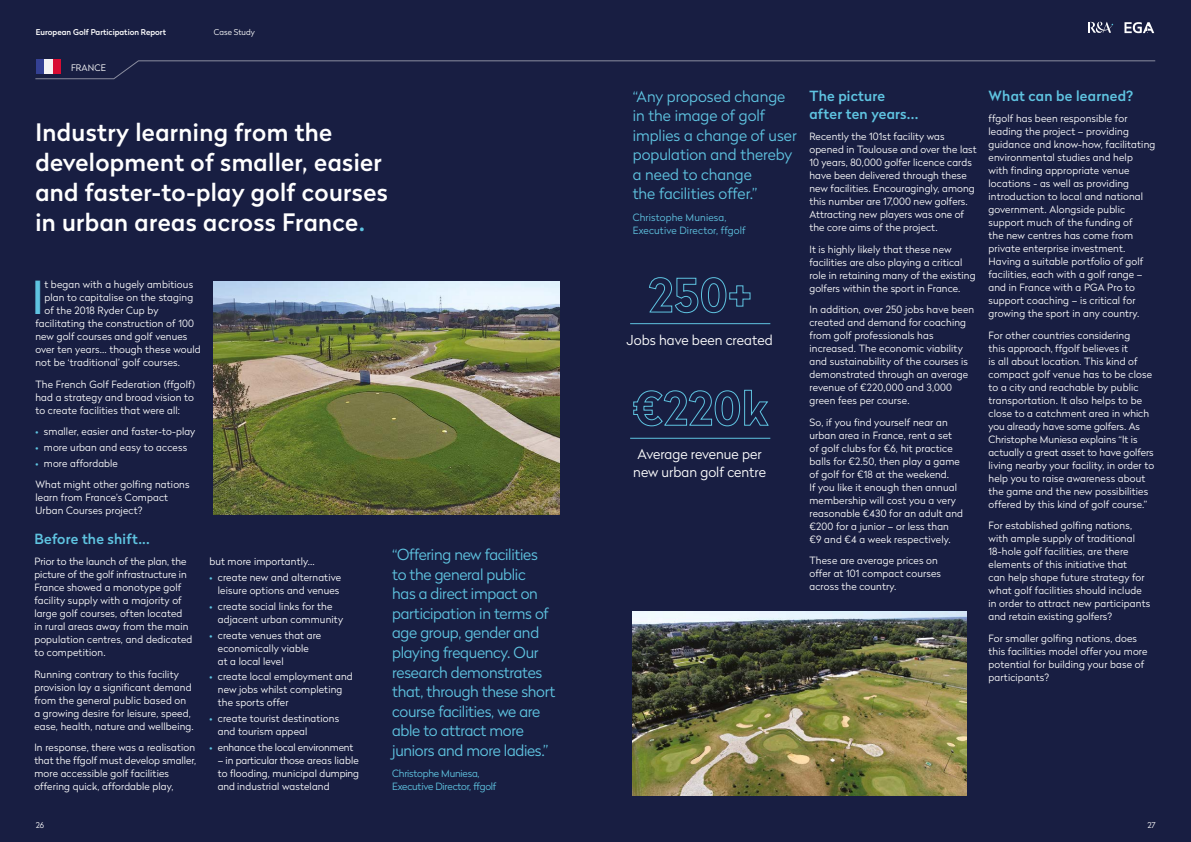
<style>
.page{position:relative;width:1191px;height:842px;background:#fff}
.page>*{position:absolute;margin:0;border:0;box-sizing:border-box;transform-origin:0 0}
.t1{font:45.4px "Radikal";color:#5fc4e1}
.t2{font:500 24px/30px "Radikal";letter-spacing:.015em;color:#fff}
.t3{font:300 15.2px/19.6px "Radikal";letter-spacing:-.02em;color:#5fc4e1}
.t4{font:300 15.2px/19.6px "Radikal";color:#5fc4e1}
.t5{font:500 14px/18px "Radikal";letter-spacing:.015em;color:#5fc4e1}
.t6{font:300 13.7px/17.6px "Radikal";color:#fff;text-align:center}
.t7{font:300 10px/13px "Radikal";letter-spacing:.015em;color:#fff}
.t8{font:300 10px/13px "Radikal";letter-spacing:.015em;color:#5fc4e1}
.t9{font:300 10px/13px "Radikal";letter-spacing:-.01em;color:#5fc4e1}
.t10{font:300 10px "Radikal";letter-spacing:-.01em;color:#fff}
.t11{font:300 9px "Radikal";letter-spacing:.015em;color:#fff}
.t12{font:500 8px "Radikal";color:#fff}
.t13{font:300 8px "Radikal";color:#fff}
.s1{color:#5fc4e1}
.s2{font-weight:700;color:#5fc4e1}
</style>
<div class="page">
<div style="left:0;top:0;width:595px;height:842px;background:#181e42"></div>
<div style="left:595px;top:0;width:596px;height:842px;background:#181e42"></div>
<img style="left:632px;top:611px;width:335px;height:184px">
<svg style="left:633px;top:389px;width:136px;height:38px"></svg>
<hr style="left:630px;top:438px;width:140px;height:1px;background:#5fc4e1">
<svg style="left:649px;top:277px;width:102px;height:37px"></svg>
<hr style="left:630px;top:323px;width:140px;height:1px;background:#5fc4e1">
<div style="left:36px;top:59px;width:9px;height:15px;background:#344093"></div>
<div style="left:45px;top:59px;width:8px;height:15px;background:#f4f3f4"></div>
<div style="left:53px;top:59px;width:8px;height:15px;background:#d80d33"></div>
<img style="left:214px;top:281px;width:345px;height:234px">
<svg style="left:35px;top:60px;width:1120px;height:19px"></svg>
<svg style="left:1124px;top:22px;width:30px;height:11px"></svg>
<svg style="left:1088px;top:22px;width:25px;height:11px"></svg>
<p class="t12" style="left:36px;top:27px;width:132px">European Golf Participation Report</p>
<p class="t13" style="left:214px;top:27px;width:42px">Case Study</p>
<p class="t11" style="left:71px;top:62px;width:37px">FRANCE</p>
<h2 class="t2" style="left:35px;top:116px;width:354px">Industry learning from the development of smaller, easier and faster-to-play golf courses in urban areas across France<span class="s1">.</span></h2>
<h1 class="t1" style="left:32px;top:266px;width:14px">I</h1>
<p class="t7" style="left:44px;top:278px;width:150px">t began with a hugely ambitious</p>
<p class="t7" style="left:44px;top:291px;width:150px">plan to capitalise on the staging</p>
<p class="t7" style="left:44px;top:304px;width:115px">of the 2018 Ryder Cup by</p>
<p class="t7" style="left:35px;top:317px;width:160px">facilitating the construction of 100</p>
<p class="t7" style="left:35px;top:330px;width:153px">new golf courses and golf venues</p>
<p class="t7" style="left:35px;top:343px;width:167px">over ten years... though these would</p>
<p class="t7" style="left:35px;top:356px;width:146px">not be ‘traditional’ golf courses.</p>
<p class="t7" style="left:35px;top:377px;width:161px;text-align:justify">The French Golf Federation (ffgolf) had a strategy and broad vision to to create facilities that were all:</p>
<p class="t7" style="left:35px;top:425px;width:161px"><span class="s2">•</span> smaller, easier and faster-to-play</p>
<p class="t7" style="left:35px;top:441px;width:153px"><span class="s2">•</span> more urban and easy to access</p>
<p class="t7" style="left:35px;top:452px;width:156px;line-height:21.5px"><span class="s2">•</span> more affordable<br>What might other golfing nations</p>
<p class="t7" style="left:35px;top:491px;width:134px">learn from France’s Compact<br>Urban Courses project?</p>
<h3 class="t5" style="left:34px;top:529px;width:117px">Before the shift...</h3>
<p class="t7" style="left:34px;top:555px;width:160px">Prior to the launch of the plan, the picture of the golf infrastructure in<br>France showed a monotype golf facility supply with a majority of large golf courses, often located in rural areas away from the main population centres, and dedicated to competition.</p>
<p class="t7" style="left:34px;top:667px;width:161px">Running contrary to this facility provision lay a significant demand from the general public based on a growing desire for leisure, speed, ease, health, nature and wellbeing.</p>
<p class="t7" style="left:34px;top:741px;width:163px">In response, there was a realisation that the ffgolf must develop smaller, more accessible golf facilities offering quick, affordable play,</p>
<p class="t7" style="left:209px;top:555px;width:107px">but more importantly...</p>
<p class="t7" style="left:209px;top:570px;width:133px;text-align:right"><span class="s2">•</span> create new and alternative leisure options and venues</p>
<p class="t7" style="left:218px;top:599px;width:127px;text-indent:-8px"><span class="s2">•</span> create social links for the adjacent urban community</p>
<p class="t7" style="left:218px;top:628px;width:105px;text-indent:-8px"><span class="s2">•</span> create venues that are economically viable<br>at a local level</p>
<p class="t7" style="left:218px;top:670px;width:136px;text-indent:-8px"><span class="s2">•</span> create local employment and new jobs whilst completing the sports offer</p>
<p class="t7" style="left:218px;top:712px;width:123px;text-indent:-8px"><span class="s2">•</span> create tourist destinations and tourism appeal</p>
<p class="t10" style="left:209px;top:740px;width:145px"><span class="s2">•</span> enhance the local environment</p>
<p class="t7" style="left:218px;top:753px;width:143px;text-align:justify">– in particular those areas liable to flooding, municipal dumping and industrial wasteland</p>
<p class="t3" style="left:392px;top:544px;width:165px">“Offering new facilities to the general public<br>has a direct impact on participation in terms of age group, gender and playing frequency. Our research demonstrates that, through these short course facilities, we are able to attract more juniors and more ladies.”</p>
<p class="t9" style="left:392px;top:767px;width:106px">Christophe Muniesa,<br>Executive Director, ffgolf</p>
<h3 class="t4" style="left:632px;top:86px;width:165px">“Any proposed change in the image of golf implies a change of user population and thereby a need to change<br>the facilities offer.”</h3>
<p class="t8" style="left:632px;top:210px;width:114px">Christophe Muniesa,<br>Executive Director, ffgolf</p>
<h3 class="t6" style="left:626px;top:330px;width:148px">Jobs have been created</h3>
<h3 class="t6" style="left:633px;top:445px;width:134px">Average revenue per new urban golf centre</h3>
<h3 class="t5" style="left:809px;top:86px;width:110px">The picture after ten years...</h3>
<p class="t7" style="left:809px;top:130px;width:169px">Recently the 101st facility was opened in Toulouse and over the last 10 years, 80,000 golfer licence cards have been delivered through these new facilities. Encouragingly, among this number are 17,000 new golfers.<br>Attracting new players was one of the core aims of the project.</p>
<p class="t7" style="left:809px;top:242px;width:167px">It is highly likely that these new facilities are also playing a critical role in retaining many of the existing golfers within the sport in France.</p>
<p class="t7" style="left:809px;top:303px;width:166px">In addition, over 250 jobs have been created and demand for coaching from golf professionals has increased. The economic viability and sustainability of the courses is demonstrated through an average revenue of €220,000 and 3,000 green fees per course.</p>
<p class="t7" style="left:809px;top:415px;width:155px">So, if you find yourself near an urban area in France, rent a set of golf clubs for €6, hit practice balls for €2.50, then play a game of golf for €18 at the weekend.<br>If you like it enough then annual membership will cost you a very reasonable €430 for an adult and €200 for a junior – or less than €9 and €4 a week respectively.</p>
<p class="t7" style="left:809px;top:554px;width:133px">These are average prices on offer at 101 compact courses across the country.</p>
<h3 class="t5" style="left:988px;top:86px;width:146px">What can be learned?</h3>
<p class="t7" style="left:988px;top:112px;width:168px">ffgolf has been responsible for leading the project – providing guidance and know-how, facilitating environmental studies and help<br>with finding appropriate venue locations - as well as providing introduction to local and national government. Alongside public support much of the funding of<br>the new centres has come from private enterprise investment.<br>Having a suitable portfolio of golf facilities, each with a golf range – and in France with a PGA Pro to support coaching – is critical for growing the sport in any country.</p>
<p class="t7" style="left:988px;top:328px;width:167px">For other countries considering<br>this approach, ffgolf believes it<br>is all about location. This kind of compact golf venue has to be close to a city and reachable by public transportation. It also helps to be close to a catchment area in which you already have some golfers. As Christophe Muniesa explains “It is actually a great asset to have golfers living nearby your facility, in order to help you to raise awareness about the game and the new possibilities offered by this kind of golf course.”</p>
<p class="t7" style="left:988px;top:519px;width:163px">For established golfing nations, with ample supply of traditional 18-hole golf facilities, are there elements of this initiative that<br>can help shape future strategy for what golf facilities should include in order to attract new participants and retain existing golfers?</p>
<p class="t7" style="left:988px;top:631px;width:160px">For smaller golfing nations, does this facilities model offer you more potential for building your base of participants?</p>
<p class="t13" style="left:36px;top:819px;width:10px">26</p>
<p class="t13" style="left:1147px;top:819px;width:10px">27</p>
</div>
